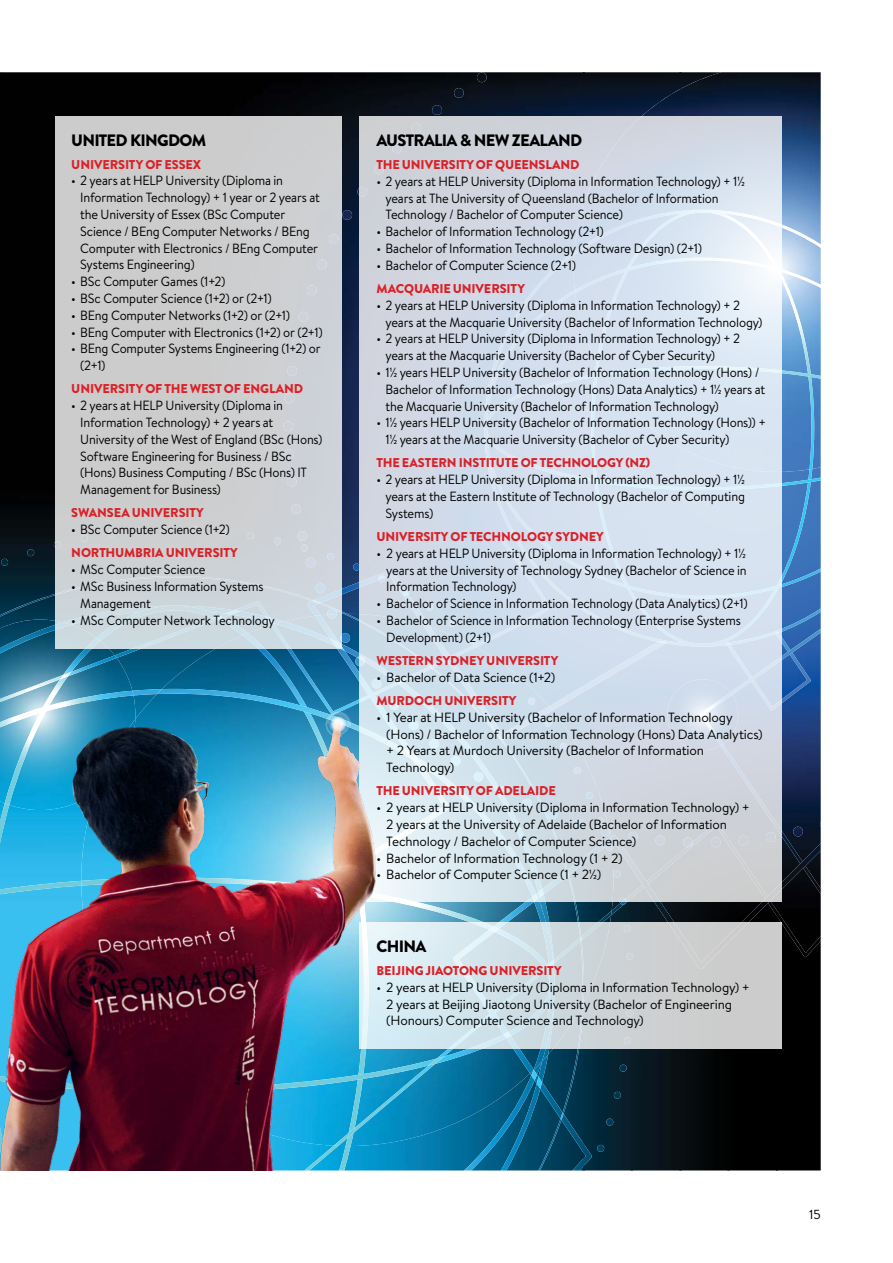
<style>
.page{position:relative;width:893px;height:1263px;background:#fff}
.page>*{position:absolute;margin:0;border:0;box-sizing:border-box;transform-origin:0 0}
.t1{font:900 16.5px "Brandon Grotesque";letter-spacing:-.045em;color:#000}
.t2{font:13.5px "Brandon Grotesque";color:#000}
.t3{font:13.35px/16.8px "Brandon Text";letter-spacing:-.015em;color:#000;scale:.95 1}
.t4{font:900 12.75px "Brandon Grotesque";letter-spacing:-.01em;color:#da2128}
</style>
<div class="page">
<img style="left:0;top:72px;width:574px;height:504px">
<img style="left:585px;top:1048px;width:46px;height:122px">
<img style="left:631px;top:1048px;width:48px;height:122px">
<div style="left:729px;top:1048px;width:47px;height:122px;background:#000"></div>
<div style="left:776px;top:969px;width:45px;height:201px;background:#000"></div>
<div style="left:679px;top:1048px;width:50px;height:122px;background:#050809"></div>
<img style="left:574px;top:72px;width:247px;height:186px">
<img style="left:782px;top:210px;width:39px;height:45px">
<img style="left:782px;top:293px;width:39px;height:306px">
<img style="left:782px;top:258px;width:39px;height:35px">
<img style="left:597px;top:1048px;width:37px;height:104px">
<img style="left:1px;top:526px;width:359px;height:44px">
<img style="left:391px;top:902px;width:139px;height:268px">
<img style="left:432px;top:73px;width:55px;height:39px">
<img style="left:392px;top:110px;width:50px;height:6px">
<img style="left:357px;top:165px;width:3px;height:32px">
<img style="left:342px;top:210px;width:11px;height:34px">
<img style="left:581px;top:902px;width:29px;height:9px">
<img style="left:568px;top:902px;width:13px;height:20px">
<img style="left:568px;top:1048px;width:16px;height:22px">
<img style="left:0;top:622px;width:13px;height:32px">
<img style="left:0;top:576px;width:55px;height:41px">
<img style="left:0;top:655px;width:13px;height:39px">
<img style="left:13px;top:601px;width:103px;height:93px">
<img style="left:116px;top:648px;width:334px;height:274px">
<img style="left:314px;top:570px;width:46px;height:124px">
<img style="left:391px;top:1048px;width:100px;height:98px">
<img style="left:428px;top:1056px;width:16px;height:10px">
<img style="left:581px;top:911px;width:29px;height:11px">
<img style="left:782px;top:629px;width:39px;height:206px">
<img style="left:530px;top:1070px;width:62px;height:100px">
<img style="left:453px;top:902px;width:115px;height:171px">
<svg style="left:531px;top:1061px;width:11px;height:28px"></svg>
<img style="left:532px;top:902px;width:6px;height:168px">
<img style="left:610px;top:835px;width:211px;height:134px">
<svg style="left:560px;top:1112px;width:3px;height:8px"></svg>
<svg style="left:360px;top:116px;width:422px;height:786px;fill:#d2ddec"></svg>
<div style="left:55px;top:116px;width:287px;height:532px;background:linear-gradient(to bottom,#cccaca,#ced5da)"></div>
<svg style="left:391px;top:922px;width:391px;height:126px"></svg>
<img style="left:0;top:694px;width:391px;height:476px">
<p class="t1" style="left:71px;top:128px;width:137px">UNITED KINGDOM</p>
<p class="t4" style="left:71px;top:155px;width:132px">UNIVERSITY OF ESSEX</p>
<p class="t3" style="left:80px;top:172px;width:254px;text-indent:-9px">• 2 years at HELP University (Diploma in Information Technology) + 1 year or 2 years at the University of Essex (BSc Computer Science / BEng Computer Networks / BEng Computer with Electronics / BEng Computer Systems Engineering)</p>
<p class="t3" style="left:71px;top:273px;width:164px">• BSc Computer Games (1+2)</p>
<p class="t3" style="left:71px;top:290px;width:213px">• BSc Computer Science (1+2) or (2+1)</p>
<p class="t3" style="left:71px;top:306px;width:232px">• BEng Computer Networks (1+2) or (2+1)</p>
<p class="t3" style="left:71px;top:323px;width:266px">• BEng Computer with Electronics (1+2) or (2+1)</p>
<p class="t3" style="left:80px;top:340px;width:255px;text-indent:-9px">• BEng Computer Systems Engineering (1+2) or (2+1)</p>
<p class="t4" style="left:71px;top:380px;width:233px">UNIVERSITY OF THE WEST OF ENGLAND</p>
<p class="t3" style="left:80px;top:397px;width:257px;text-indent:-9px">• 2 years at HELP University (Diploma in Information Technology) + 2 years at University of the West of England (BSc (Hons)<br>Software Engineering for Business / BSc (Hons) Business Computing / BSc (Hons) IT Management for Business)</p>
<p class="t4" style="left:71px;top:504px;width:134px">SWANSEA UNIVERSITY</p>
<p class="t3" style="left:71px;top:521px;width:168px">• BSc Computer Science (1+2)</p>
<p class="t4" style="left:71px;top:544px;width:168px">NORTHUMBRIA UNIVERSITY</p>
<p class="t3" style="left:71px;top:561px;width:143px">• MSc Computer Science</p>
<p class="t3" style="left:80px;top:578px;width:194px;text-indent:-9px">• MSc Business Information Systems<br>Management</p>
<p class="t3" style="left:71px;top:611px;width:216px">• MSc Computer Network Technology</p>
<p class="t1" style="left:376px;top:129px;width:207px">AUSTRALIA &amp; NEW ZEALAND</p>
<p class="t4" style="left:377px;top:156px;width:205px">THE UNIVERSITY OF QUEENSLAND</p>
<p class="t3" style="left:385px;top:172px;width:380px;text-indent:-9px">• 2 years at HELP University (Diploma in Information Technology) + 1½ years at The University of Queensland (Bachelor of Information<br>Technology / Bachelor of Computer Science)</p>
<p class="t3" style="left:376px;top:223px;width:241px">• Bachelor of Information Technology (2+1)</p>
<p class="t3" style="left:376px;top:240px;width:344px">• Bachelor of Information Technology (Software Design) (2+1)</p>
<p class="t3" style="left:376px;top:256px;width:212px">• Bachelor of Computer Science (2+1)</p>
<p class="t4" style="left:377px;top:280px;width:150px">MACQUARIE UNIVERSITY</p>
<p class="t3" style="left:385px;top:296px;width:398px;text-indent:-9px">• 2 years at HELP University (Diploma in Information Technology) + 2 years at the Macquarie University (Bachelor of Information Technology)</p>
<p class="t3" style="left:385px;top:330px;width:375px;text-indent:-9px">• 2 years at HELP University (Diploma in Information Technology) + 2 years at the Macquarie University (Bachelor of Cyber Security)</p>
<p class="t3" style="left:385px;top:364px;width:401px;text-indent:-9px">• 1½ years HELP University (Bachelor of Information Technology (Hons) /<br>Bachelor of Information Technology (Hons) Data Analytics) + 1½ years at the Macquarie University (Bachelor of Information Technology)</p>
<p class="t3" style="left:385px;top:414px;width:402px;text-indent:-9px">• 1½ years HELP University (Bachelor of Information Technology (Hons)) +<br>1½ years at the Macquarie University (Bachelor of Cyber Security)</p>
<p class="t4" style="left:377px;top:454px;width:275px">THE EASTERN INSTITUTE OF TECHNOLOGY (NZ)</p>
<p class="t3" style="left:385px;top:471px;width:380px;text-align:justify;text-indent:-9px">• 2 years at HELP University (Diploma in Information Technology) + 1½ years at the Eastern Institute of Technology (Bachelor of Computing Systems)</p>
<p class="t4" style="left:377px;top:528px;width:229px">UNIVERSITY OF TECHNOLOGY SYDNEY</p>
<p class="t3" style="left:386px;top:544px;width:381px;text-align:justify;text-indent:-10px">• 2 years at HELP University (Diploma in Information Technology) + 1½ years at the University of Technology Sydney (Bachelor of Science in Information Technology)</p>
<p class="t3" style="left:376px;top:595px;width:392px">• Bachelor of Science in Information Technology (Data Analytics) (2+1)</p>
<p class="t3" style="left:386px;top:612px;width:375px;text-indent:-10px">• Bachelor of Science in Information Technology (Enterprise Systems<br>Development) (2+1)</p>
<p class="t4" style="left:377px;top:652px;width:183px">WESTERN SYDNEY UNIVERSITY</p>
<p class="t3" style="left:376px;top:668px;width:190px">• Bachelor of Data Science (1+2)</p>
<p class="t4" style="left:377px;top:692px;width:141px">MURDOCH UNIVERSITY</p>
<p class="t3" style="left:386px;top:708px;width:398px;text-indent:-10px">• 1 Year at HELP University (Bachelor of Information Technology (Hons) / Bachelor of Information Technology (Hons) Data Analytics) + 2 Years at Murdoch University (Bachelor of Information Technology)</p>
<p class="t4" style="left:377px;top:782px;width:181px">THE UNIVERSITY OF ADELAIDE</p>
<p class="t3" style="left:386px;top:799px;width:384px;text-indent:-10px">• 2 years at HELP University (Diploma in Information Technology) +<br>2 years at the University of Adelaide (Bachelor of Information<br>Technology / Bachelor of Computer Science)</p>
<p class="t3" style="left:376px;top:849px;width:261px">• Bachelor of Information Technology (1 + 2)</p>
<p class="t3" style="left:376px;top:866px;width:238px">• Bachelor of Computer Science (1 + 2½)</p>
<p class="t1" style="left:376px;top:934px;width:51px">CHINA</p>
<p class="t4" style="left:377px;top:962px;width:187px">BEIJING JIAOTONG UNIVERSITY</p>
<p class="t3" style="left:386px;top:978px;width:384px;text-indent:-10px">• 2 years at HELP University (Diploma in Information Technology) +<br>2 years at Beijing Jiaotong University (Bachelor of Engineering (Honours) Computer Science and Technology)</p>
<p class="t2" style="left:809px;top:1205px;width:13px">15</p>
</div>
